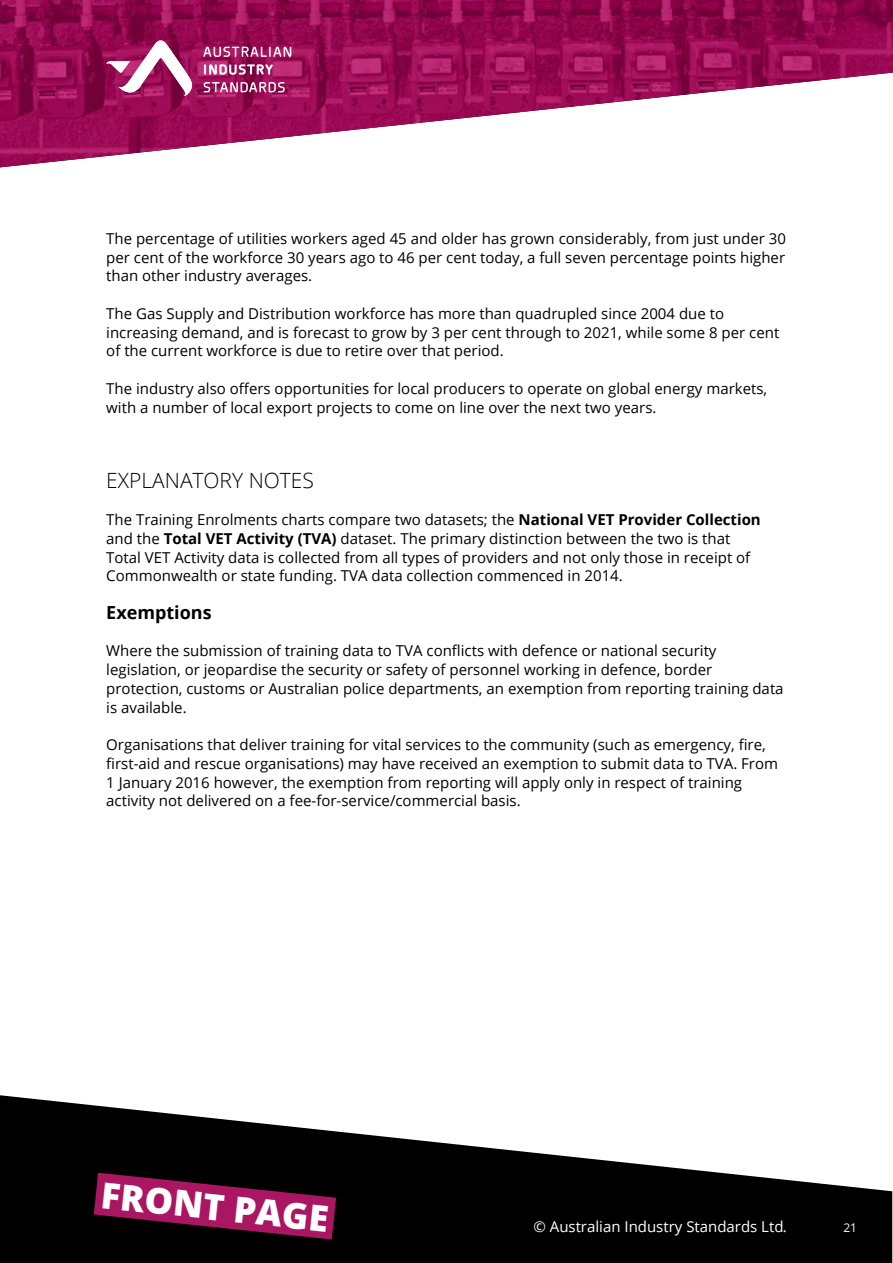
<style>
.page{position:relative;width:893px;height:1263px;background:#fff}
.page>*{position:absolute;margin:0;border:0;box-sizing:border-box;transform-origin:0 0}
.t1{font:800 36px "Open Sans";color:#fff}
.t2{font:300 21px "Open Sans";color:#000}
.t3{font:700 18px "Open Sans";color:#000}
.t4{font:15px/18.8px "Open Sans";color:#000}
.t5{font:15px "Open Sans";color:#fff}
.t6{font:12px "Open Sans";color:#fff}
.s1{font-weight:700}
</style>
<div class="page">
<img style="left:0;top:0;width:893px;height:167px">
<svg style="left:106px;top:40px;width:87px;height:58px"></svg>
<svg style="left:203px;top:47px;width:88px;height:10px"></svg>
<svg style="left:204px;top:64px;width:69px;height:11px"></svg>
<svg style="left:204px;top:82px;width:81px;height:10px"></svg>
<svg style="left:0;top:1095px;width:892px;height:168px;fill:#000"></svg>
<svg style="left:91px;top:1170px;width:248px;height:72px;background:#600c37"></svg>
<p class="t4" style="left:106px;top:229px;width:681px;text-align:justify">The percentage of utilities workers aged 45 and older has grown considerably, from just under 30 per cent of the workforce 30 years ago to 46 per cent today, a full seven percentage points higher than other industry averages.</p>
<p class="t4" style="left:106px;top:304px;width:674px">The Gas Supply and Distribution workforce has more than quadrupled since 2004 due to increasing demand, and is forecast to grow by 3 per cent through to 2021, while some 8 per cent of the current workforce is due to retire over that period.</p>
<p class="t4" style="left:106px;top:379px;width:662px">The industry also offers opportunities for local producers to operate on global energy markets, with a number of local export projects to come on line over the next two years.</p>
<h2 class="t2" style="left:106px;top:465px;width:209px">EXPLANATORY NOTES</h2>
<p class="t4" style="left:106px;top:510px;width:656px">The Training Enrolments charts compare two datasets; the <span class="s1">National VET Provider Collection </span>and the <span class="s1">Total VET Activity (TVA)</span> dataset. The primary distinction between the two is that Total VET Activity data is collected from all types of providers and not only those in receipt of Commonwealth or state funding. TVA data collection commenced in 2014.</p>
<p class="t3" style="left:106px;top:600px;width:107px">Exemptions</p>
<p class="t4" style="left:106px;top:641px;width:679px">Where the submission of training data to TVA conflicts with defence or national security legislation, or jeopardise the security or safety of personnel working in defence, border protection, customs or Australian police departments, an exemption from reporting training data is available.</p>
<p class="t4" style="left:106px;top:735px;width:673px">Organisations that deliver training for vital services to the community (such as emergency, fire, first-aid and rescue organisations) may have received an exemption to submit data to TVA. From 1 January 2016 however, the exemption from reporting will apply only in respect of training activity not delivered on a fee-for-service/commercial basis.</p>
<h1 class="t1" style="left:104px;top:1167px;width:230px;rotate:6deg">FRONT PAGE</h1>
<p class="t5" style="left:533px;top:1216px;width:255px">© Australian Industry Standards Ltd.</p>
<p class="t6" style="left:843px;top:1219px;width:15px">21</p>
</div>
